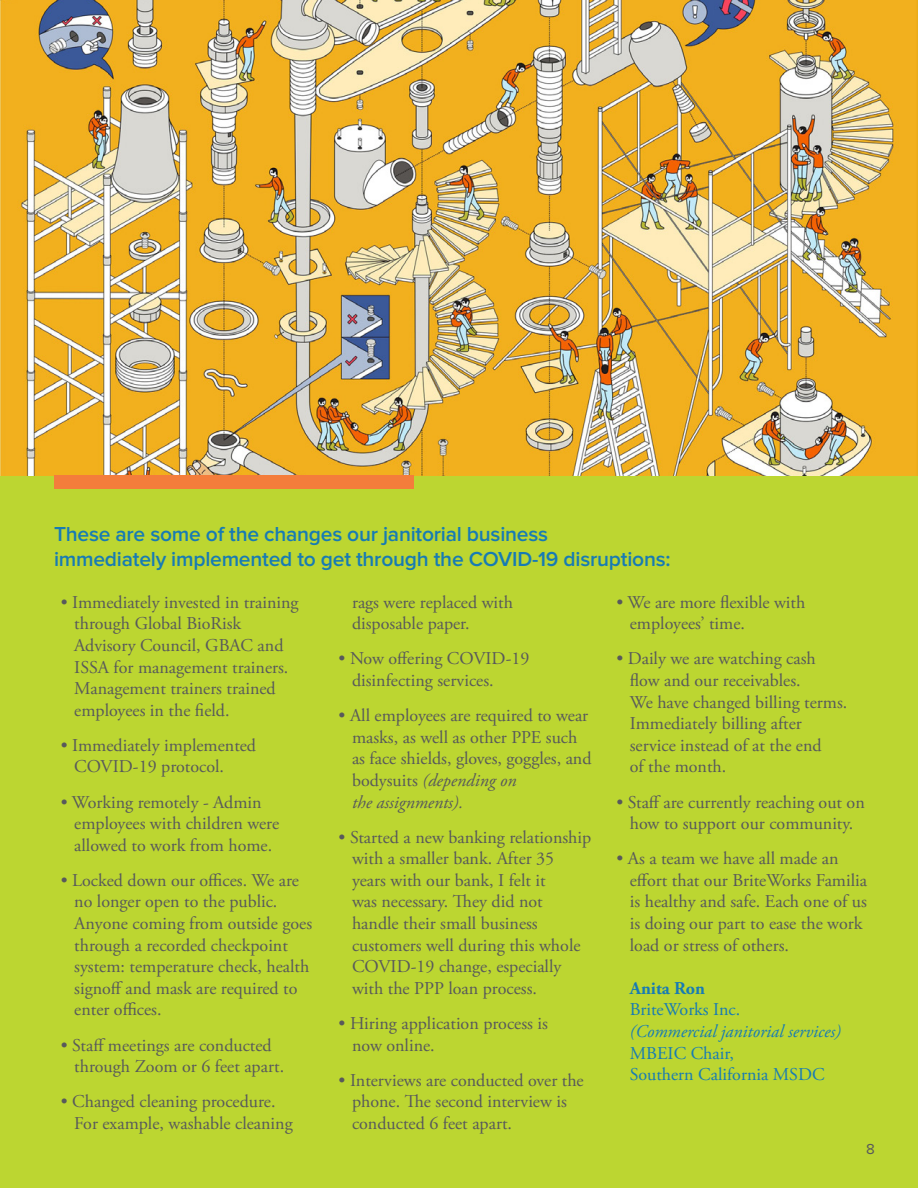
<style>
.page{position:relative;width:918px;height:1188px;background:#fff}
.page>*{position:absolute;margin:0;border:0;box-sizing:border-box;transform-origin:0 0}
.t1{font:600 21px/25.2px "Proxima Nova";letter-spacing:-.01em;color:#177bb4}
.t2{font:18px/21.6px "Adobe Garamond Pro";color:#58595b}
.t3{font:18px/21.6px "Adobe Garamond Pro";color:#177bb4}
.t4{font:italic 18px "Adobe Garamond Pro";color:#177bb4}
.t5{font:700 18px "Adobe Garamond Pro";color:#177bb4}
.t6{font:15px "Proxima Nova";color:#58595b}
.s1{font-style:italic}
</style>
<div class="page">
<div style="left:0;top:475px;width:918px;height:713px;background:#bcd631"></div>
<img style="left:0;top:0;width:918px;height:475px">
<div style="left:54px;top:475px;width:360px;height:14px;background:#f47d3b"></div>
<p class="t1" style="left:54px;top:523px;width:618px">These are some of the changes our janitorial business<br>immediately implemented to get through the COVID-19 disruptions:</p>
<p class="t2" style="left:74px;top:592px;width:226px;text-indent:-14px">• Immediately invested in training through Global BioRisk<br>Advisory Council, GBAC and<br>ISSA for management trainers.<br>Management trainers trained employees in the field.</p>
<p class="t2" style="left:74px;top:735px;width:183px;text-indent:-14px">• Immediately implemented<br>COVID-19 protocol.</p>
<p class="t2" style="left:74px;top:792px;width:206px;text-indent:-14px">• Working remotely - Admin employees with children were allowed to work from home.</p>
<p class="t2" style="left:74px;top:870px;width:239px;text-indent:-14px">• Locked down our offices. We are no longer open to the public.<br>Anyone coming from outside goes through a recorded checkpoint system: temperature check, health signoff and mask are required to enter offices.</p>
<p class="t2" style="left:74px;top:1035px;width:211px;text-indent:-14px">• Staff meetings are conducted through Zoom or 6 feet apart.</p>
<p class="t2" style="left:74px;top:1091px;width:220px;text-indent:-14px">• Changed cleaning procedure.<br>For example, washable cleaning</p>
<p class="t2" style="left:352px;top:592px;width:162px">rags were replaced with disposable paper.</p>
<p class="t2" style="left:352px;top:649px;width:179px;text-indent:-14px">• Now offering COVID-19 disinfecting services.</p>
<p class="t2" style="left:352px;top:705px;width:241px;text-indent:-14px">• All employees are required to wear masks, as well as other PPE such as face shields, gloves, goggles, and bodysuits <span class="s1">(depending on<br>the assignments).</span></p>
<p class="t2" style="left:352px;top:827px;width:241px;text-indent:-14px">• Started a new banking relationship with a smaller bank. After 35 years with our bank, I felt it<br>was necessary. They did not handle their small business customers well during this whole<br>COVID-19 change, especially with the PPP loan process.</p>
<p class="t2" style="left:352px;top:1013px;width:197px;text-indent:-14px">• Hiring application process is now online.</p>
<p class="t2" style="left:352px;top:1070px;width:233px;text-indent:-14px">• Interviews are conducted over the phone. The second interview is conducted 6 feet apart.</p>
<p class="t2" style="left:630px;top:592px;width:177px;text-indent:-14px">• We are more flexible with employees’ time.</p>
<p class="t2" style="left:630px;top:649px;width:219px;text-indent:-14px">• Daily we are watching cash flow and our receivables.<br>We have changed billing terms.<br>Immediately billing after service instead of at the end<br>of the month.</p>
<p class="t2" style="left:616px;top:792px;width:250px;text-align:center">• Staff are currently reaching out on how to support our community.</p>
<p class="t2" style="left:630px;top:848px;width:239px;text-indent:-14px">• As a team we have all made an effort that our BriteWorks Familia is healthy and safe. Each one of us is doing our part to ease the work load or stress of others.</p>
<p class="t5" style="left:630px;top:978px;width:77px">Anita Ron</p>
<p class="t3" style="left:630px;top:1000px;width:112px">BriteWorks Inc.</p>
<p class="t4" style="left:630px;top:1021px;width:213px">(Commercial janitorial services)</p>
<p class="t3" style="left:630px;top:1043px;width:196px">MBEIC Chair,<br>Southern California MSDC</p>
<p class="t6" style="left:866px;top:1142px;width:10px">8</p>
</div>
